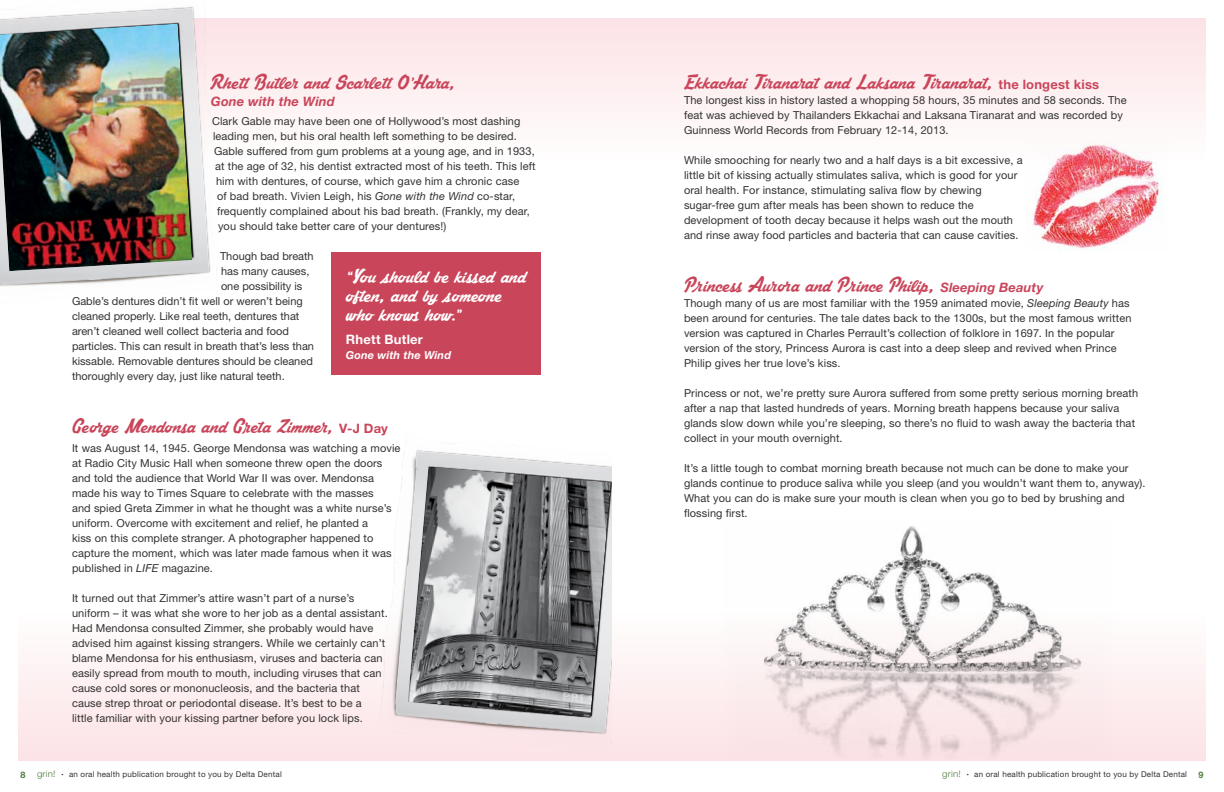
<style>
.page{position:relative;width:1224px;height:792px;background:#fff}
.page>*{position:absolute;margin:0;border:0;box-sizing:border-box;transform-origin:0 0}
.t1{font:22px "Mastoc Personal Use Only";letter-spacing:.005em;color:#c9455a}
.t2{font:22px/19px "Mastoc Personal Use Only";letter-spacing:.005em;color:#fff}
.t3{font:italic 700 13px "Helvetica Neue LT Std";color:#c9455a}
.t4{font:700 13px "Helvetica Neue LT Std";letter-spacing:.015em;color:#fff}
.t5{font:11px/15px "Helvetica Neue LT Std";letter-spacing:.01em;color:#323232}
.t6{font:italic 700 11px "Helvetica Neue LT Std";letter-spacing:.005em;color:#fff}
.t7{font:300 9px "Helvetica Neue LT Std";letter-spacing:.025em;color:#4e7d3c;scale:1.07 1}
.t8{font:700 9px "Helvetica Neue LT Std";color:#4e7d3c}
.t9{font:8px "Helvetica Neue LT Std";letter-spacing:.025em;color:#323232}
.s1{font-style:italic}
.s2{font-family:"Helvetica Neue LT Std";font-weight:700;font-size:13px}
.s3{font-family:"Helvetica Neue LT Std";font-weight:700;font-style:italic;font-size:13px}
.s4{font-size:4px}
</style>
<div class="page">
<div style="left:612px;top:494px;width:594px;height:266px;background:linear-gradient(to bottom,#fff,#fce7ea)"></div>
<div style="left:612px;top:18px;width:594px;height:266px;background:linear-gradient(to bottom,#fce7ea,#fff)"></div>
<div style="left:18px;top:494px;width:594px;height:266px;background:linear-gradient(to bottom,#fff,#fce7ea)"></div>
<div style="left:18px;top:18px;width:594px;height:266px;background:linear-gradient(to bottom,#fce8ea,#fff)"></div>
<img style="left:723px;top:521px;width:390px;height:239px">
<img style="left:1026px;top:140px;width:143px;height:112px">
<img style="left:374px;top:450px;width:238px;height:305px">
<svg style="left:407px;top:466px;width:205px;height:253px;background:#929395"></svg>
<img style="left:0;top:7px;width:223px;height:279px">
<img style="left:0;top:23px;width:193px;height:250px">
<div style="left:331px;top:252px;width:209px;height:122px;background:#c9455a"></div>
<h1 class="t1" style="left:210px;top:69px;width:247px">Rhett Butler and Scarlett O’Hara,</h1>
<p class="t3" style="left:211px;top:93px;width:125px">Gone with the Wind</p>
<p class="t5" style="left:212px;top:113px;width:310px">Clark Gable may have been one of Hollywood’s most dashing</p>
<p class="t5" style="left:213px;top:128px;width:306px">leading men, but his oral health left something to be desired.</p>
<p class="t5" style="left:214px;top:143px;width:322px">Gable suffered from gum problems at a young age, and in 1933,</p>
<p class="t5" style="left:215px;top:158px;width:322px">at the age of 32, his dentist extracted most of his teeth. This left</p>
<p class="t5" style="left:216px;top:173px;width:305px">him with dentures, of course, which gave him a chronic case</p>
<p class="t5" style="left:217px;top:188px;width:300px">of bad breath. Vivien Leigh, his <span class="s1">Gone with the Wind</span> co-star,</p>
<p class="t5" style="left:217px;top:203px;width:314px">frequently complained about his bad breath. (Frankly, my dear,</p>
<p class="t5" style="left:218px;top:218px;width:230px">you should take better care of your dentures!)</p>
<p class="t5" style="left:220px;top:248px;width:95px">Though bad breath</p>
<p class="t5" style="left:221px;top:263px;width:90px">has many causes,</p>
<p class="t5" style="left:221px;top:278px;width:83px">one possibility is</p>
<p class="t5" style="left:72px;top:293px;width:232px">Gable’s dentures didn’t fit well or weren’t being</p>
<p class="t5" style="left:72px;top:308px;width:229px">cleaned properly. Like real teeth, dentures that</p>
<p class="t5" style="left:72px;top:323px;width:218px">aren’t cleaned well collect bacteria and food</p>
<p class="t5" style="left:72px;top:338px;width:244px">particles. This can result in breath that’s less than</p>
<p class="t5" style="left:72px;top:353px;width:242px">kissable. Removable dentures should be cleaned</p>
<p class="t5" style="left:72px;top:368px;width:214px">thoroughly every day, just like natural teeth.</p>
<h1 class="t1" style="left:72px;top:413px;width:318px">George Mendonsa and Greta Zimmer, <span class="s2">V-J Day</span></h1>
<p class="t5" style="left:72px;top:440px;width:330px">It was August 14, 1945. George Mendonsa was watching a movie at Radio City Music Hall when someone threw open the doors and told the audience that World War II was over. Mendonsa made his way to Times Square to celebrate with the masses<br>and spied Greta Zimmer in what he thought was a white nurse’s uniform. Overcome with excitement and relief, he planted a<br>kiss on this complete stranger. A photographer happened to capture the moment, which was later made famous when it was published in <span class="s1">LIFE</span> magazine.</p>
<p class="t5" style="left:72px;top:590px;width:317px">It turned out that Zimmer’s attire wasn’t part of a nurse’s uniform – it was what she wore to her job as a dental assistant.<br>Had Mendonsa consulted Zimmer, she probably would have advised him against kissing strangers. While we certainly can’t blame Mendonsa for his enthusiasm, viruses and bacteria can easily spread from mouth to mouth, including viruses that can cause cold sores or mononucleosis, and the bacteria that cause strep throat or periodontal disease. It’s best to be a<br>little familiar with your kissing partner before you lock lips.</p>
<h1 class="t2" style="left:346px;top:266px;width:182px">“You should be kissed and often, and by someone who knows how.”</h1>
<p class="t4" style="left:346px;top:331px;width:79px">Rhett Butler</p>
<p class="t6" style="left:346px;top:348px;width:107px">Gone with the Wind</p>
<h1 class="t1" style="left:684px;top:69px;width:417px">Ekkachai Tiranarat and Laksana Tiranarat, <span class="s2">the longest kiss</span></h1>
<p class="t5" style="left:684px;top:93px;width:444px">The longest kiss in history lasted a whopping 58 hours, 35 minutes and 58 seconds. The feat was achieved by Thailanders Ekkachai and Laksana Tiranarat and was recorded by<br>Guinness World Records from February 12-14, 2013.</p>
<p class="t5" style="left:684px;top:153px;width:340px">While smooching for nearly two and a half days is a bit excessive, a little bit of kissing actually stimulates saliva, which is good for your oral health. For instance, stimulating saliva flow by chewing sugar-free gum after meals has been shown to reduce the development of tooth decay because it helps wash out the mouth and rinse away food particles and bacteria that can cause cavities.</p>
<h1 class="t1" style="left:684px;top:272px;width:361px">Princess Aurora and Prince Philip, <span class="s3">Sleeping Beauty</span></h1>
<p class="t5" style="left:684px;top:296px;width:449px">Though many of us are most familiar with the 1959 animated movie, <span class="s1">Sleeping Beauty</span> has been around for centuries. The tale dates back to the 1300s, but the most famous written version was captured in Charles Perrault’s collection of folklore in 1697. In the popular version of the story, Princess Aurora is cast into a deep sleep and revived when Prince Philip gives her true love’s kiss.</p>
<p class="t5" style="left:684px;top:386px;width:456px">Princess or not, we’re pretty sure Aurora suffered from some pretty serious morning breath after a nap that lasted hundreds of years. Morning breath happens because your saliva glands slow down while you’re sleeping, so there’s no fluid to wash away the bacteria that collect in your mouth overnight.</p>
<p class="t5" style="left:684px;top:461px;width:463px">It’s a little tough to combat morning breath because not much can be done to make your glands continue to produce saliva while you sleep (and you wouldn’t want them to, anyway).<br>What you can do is make sure your mouth is clean when you go to bed by brushing and flossing first.</p>
<p class="t8" style="left:21px;top:769px;width:7px">8</p>
<p class="t7" style="left:37px;top:769px;width:19px">grin!</p>
<p class="t9" style="left:62px;top:770px;width:222px"><span class="s4">•</span> an oral health publication brought to you by Delta Dental</p>
<p class="t7" style="left:942px;top:769px;width:19px">grin!</p>
<p class="t9" style="left:967px;top:770px;width:222px"><span class="s4">•</span> an oral health publication brought to you by Delta Dental</p>
<p class="t8" style="left:1198px;top:769px;width:7px">9</p>
</div>
